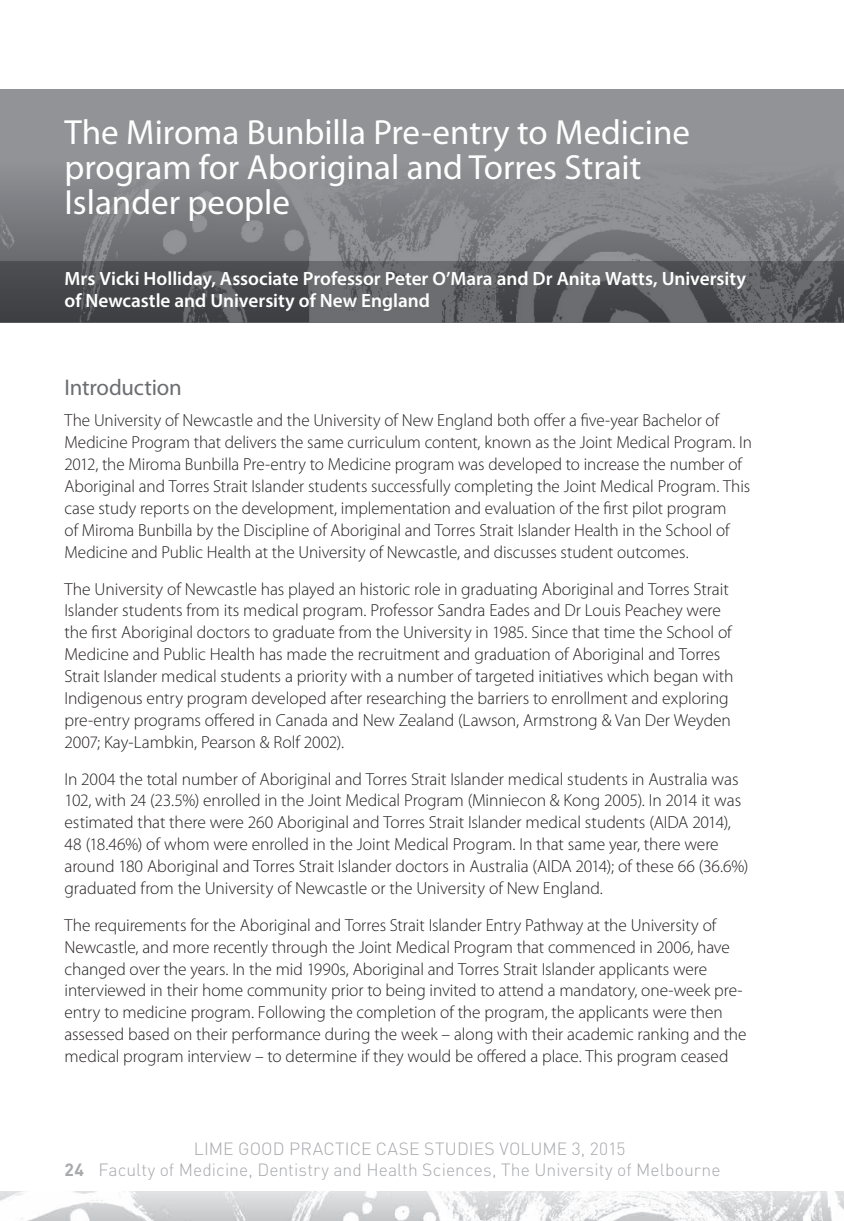
<style>
.page{position:relative;width:844px;height:1221px;background:#fff}
.page>*{position:absolute;margin:0;border:0;box-sizing:border-box;transform-origin:0 0}
.Heading_2{font:35px/35px "Myriad Pro";color:#fff}
.Heading_4{font:22.75px "Myriad Pro";letter-spacing:-.01em;color:#6c6d70}
.author{font:600 19.25px/21.9px "Myriad Pro";color:#fff}
.body{font:300 17.5px/21.9px "Myriad Pro";letter-spacing:-.005em;color:#231f20}
.Heading_1{font:300 17.5px "DIN";letter-spacing:.005em;color:#a8a9ad}
.t1{font:700 17.5px "DIN";color:#a8a9ad}
</style>
<div class="page">
<img style="left:0;top:1191px;width:843px;height:29px">
<svg style="left:843px;top:1191px;width:1px;height:19px"></svg>
<div style="left:0;top:89px;width:843px;height:233px;background:#919396"></div>
<img style="left:0;top:181px;width:843px;height:141px">
<p class="Heading_2" style="left:64px;top:115px;width:626px">The Miroma Bunbilla Pre-entry to Medicine program for Aboriginal and Torres Strait<br>Islander people</p>
<p class="author" style="left:64px;top:267px;width:683px">Mrs Vicki Holliday, Associate Professor Peter O’Mara and Dr Anita Watts, University of Newcastle and University of New England</p>
<p class="Heading_4" style="left:64px;top:374px;width:119px">Introduction</p>
<p class="body" style="left:64px;top:410px;width:688px">The University of Newcastle and the University of New England both offer a five-year Bachelor of Medicine Program that delivers the same curriculum content, known as the Joint Medical Program. In 2012, the Miroma Bunbilla Pre-entry to Medicine program was developed to increase the number of Aboriginal and Torres Strait Islander students successfully completing the Joint Medical Program. This case study reports on the development, implementation and evaluation of the first pilot program<br>of Miroma Bunbilla by the Discipline of Aboriginal and Torres Strait Islander Health in the School of Medicine and Public Health at the University of Newcastle, and discusses student outcomes.</p>
<p class="body" style="left:64px;top:578px;width:670px">The University of Newcastle has played an historic role in graduating Aboriginal and Torres Strait Islander students from its medical program. Professor Sandra Eades and Dr Louis Peachey were the first Aboriginal doctors to graduate from the University in 1985. Since that time the School of Medicine and Public Health has made the recruitment and graduation of Aboriginal and Torres Strait Islander medical students a priority with a number of targeted initiatives which began with Indigenous entry program developed after researching the barriers to enrollment and exploring pre-entry programs offered in Canada and New Zealand (Lawson, Armstrong &amp; Van Der Weyden 2007; Kay-Lambkin, Pearson &amp; Rolf 2002).</p>
<p class="body" style="left:64px;top:768px;width:685px">In 2004 the total number of Aboriginal and Torres Strait Islander medical students in Australia was 102, with 24 (23.5%) enrolled in the Joint Medical Program (Minniecon &amp; Kong 2005). In 2014 it was estimated that there were 260 Aboriginal and Torres Strait Islander medical students (AIDA 2014), 48 (18.46%) of whom were enrolled in the Joint Medical Program. In that same year, there were around 180 Aboriginal and Torres Strait Islander doctors in Australia (AIDA 2014); of these 66 (36.6%) graduated from the University of Newcastle or the University of New England.</p>
<p class="body" style="left:64px;top:914px;width:683px">The requirements for the Aboriginal and Torres Strait Islander Entry Pathway at the University of Newcastle, and more recently through the Joint Medical Program that commenced in 2006, have changed over the years. In the mid 1990s, Aboriginal and Torres Strait Islander applicants were interviewed in their home community prior to being invited to attend a mandatory, one-week pre&shy;entry to medicine program. Following the completion of the program, the applicants were then assessed based on their performance during the week – along with their academic ranking and the medical program interview – to determine if they would be offered a place. This program ceased</p>
<p class="t1" style="left:64px;top:1158px;width:21px">24</p>
<p class="Heading_1" style="left:194px;top:1137px;width:433px">LIME GOOD PRACTICE CASE STUDIES VOLUME 3, 2015</p>
<p class="Heading_1" style="left:98px;top:1158px;width:623px">Faculty of Medicine, Dentistry and Health Sciences, The University of Melbourne</p>
</div>
